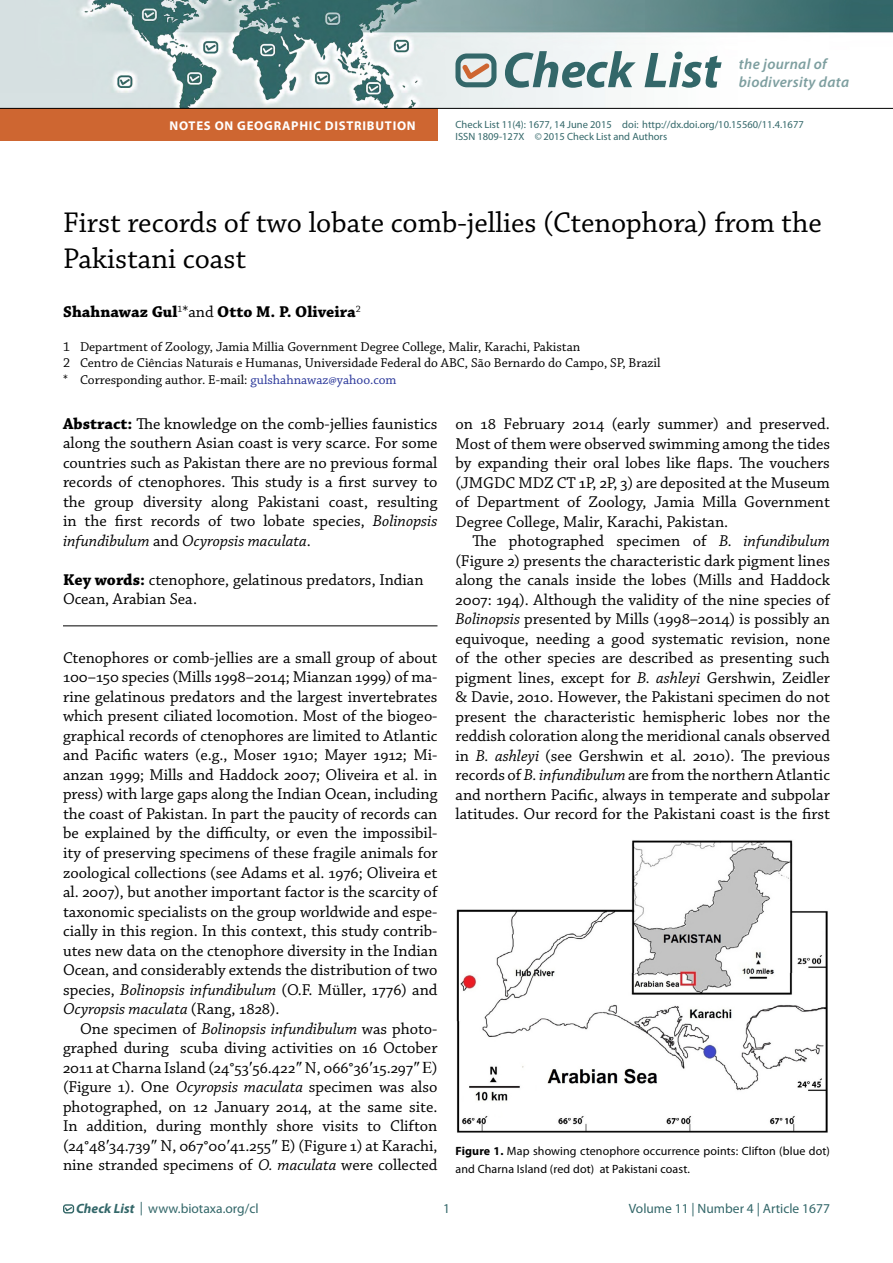
<style>
.page{position:relative;width:893px;height:1263px;background:#fff}
.page>*{position:absolute;margin:0;border:0;box-sizing:border-box;transform-origin:0 0}
.t1{font:italic 700 50.7px "Myriad Pro";color:#336769}
.Title{font:30px/36px "Chaparral Pro";color:#000}
.Body{font:16.5px/19.5px "Chaparral Pro";color:#000;text-align:justify}
.Body_First_paragra{font:16.5px/19.5px "Chaparral Pro";color:#000;text-align:justify}
.Abstract{font:16.5px/19.5px "Chaparral Pro";color:#000;text-align:justify}
.Keywords{font:16.5px/19.5px "Chaparral Pro";color:#000}
.Authors{font:700 16.5px "Chaparral Pro";color:#000}
.t2{font:italic 600 15px/18px "Myriad Pro";letter-spacing:.02em;color:#7e9fa0}
.Affiliations{font:13.5px "Chaparral Pro";color:#000}
.t3{font:13.5px "Myriad Pro";color:#336769}
.t4{font:700 12.75px "Myriad Pro";letter-spacing:.06em;color:#fff}
.Captions{font:12px/18px "Myriad Pro";letter-spacing:.01em;color:#000}
.t5{font:10.5px "Myriad Pro";color:#336769}
.s1{font-weight:400}
.s2{color:#293699}
.s3{font-weight:700}
.s4{font-style:italic}
.s5{font-family:"Times New Roman"}
.s6{font-weight:700;font-style:italic}
</style>
<div class="page">
<div style="left:63px;top:1204px;width:11px;height:9px;border:1px solid #336767;border-radius:2px"></div>
<svg style="left:64px;top:1206px;width:9px;height:6px"></svg>
<img style="left:0;top:0;width:893px;height:108px">
<svg style="left:455px;top:53px;width:41px;height:34px"></svg>
<hr style="left:63px;top:626px;width:374px;height:1px;background:#000">
<img style="left:456px;top:840px;width:372px;height:293px">
<div style="left:0;top:109px;width:437px;height:32px;background:#ce6631"></div>
<hr style="left:0;top:108px;width:893px;height:1px;background:#000">
<p class="t4" style="left:170px;top:117px;width:248px">NOTES ON GEOGRAPHIC DISTRIBUTION</p>
<p class="t1" style="left:502px;top:37px;width:220px">Check List</p>
<p class="t2" style="left:739px;top:55px;width:112px">the journal of biodiversity data</p>
<p class="t5" style="left:455px;top:118px;width:350px">Check List 11(4): 1677, 14 June 2015 doi: http://dx.doi.org/10.15560/11.4.1677</p>
<p class="t5" style="left:455px;top:130px;width:213px">ISSN 1809-127X ©2015 Check List and Authors</p>
<p class="Title" style="left:63px;top:206px;width:760px">First records of two lobate comb-jellies (Ctenophora) from the<br>Pakistani coast</p>
<p class="Authors" style="left:63px;top:302px;width:299px">Shahnawaz Gul<sup>1</sup><span class="s1">*and</span> Otto M. P. Oliveira<sup>2</sup></p>
<p class="Affiliations" style="left:63px;top:339px;width:519px">1 Department of Zoology, Jamia Millia Government Degree College, Malir, Karachi, Pakistan</p>
<p class="Affiliations" style="left:63px;top:356px;width:599px">2 Centro de Ciências Naturais e Humanas, Universidade Federal do ABC, São Bernardo do Campo, SP, Brazil</p>
<p class="Affiliations" style="left:63px;top:372px;width:335px">* Corresponding author. E-mail: <span class="s2">gulshahnawaz@yahoo.com</span></p>
<p class="Abstract" style="left:63px;top:415px;width:376px"><span class="s3">Abstract:</span> The knowledge on the comb-jellies faunistics along the southern Asian coast is very scarce. For some countries such as Pakistan there are no previous formal records of ctenophores. This study is a first survey to the group diversity along Pakistani coast, resulting in the first records of two lobate species, <span class="s4">Bolinopsis infundibulum</span> and <span class="s4">Ocyropsis maculata</span>.</p>
<p class="Keywords" style="left:63px;top:571px;width:362px"><span class="s3">Key words:</span> ctenophore, gelatinous predators, Indian<br>Ocean, Arabian Sea.</p>
<p class="Body" style="left:455px;top:415px;width:376px">on 18 February 2014 (early summer) and preserved.<br>Most of them were observed swimming among the tides by expanding their oral lobes like flaps. The vouchers (JMGDC MDZ CT 1P, 2P, 3) are deposited at the Museum of Department of Zoology, Jamia Milla Government Degree College, Malir, Karachi, Pakistan.</p>
<p class="Body" style="left:455px;top:532px;width:376px;text-indent:17px">The photographed specimen of <span class="s4">B. infundibulum </span>(Figure 2) presents the characteristic dark pigment lines along the canals inside the lobes (Mills and Haddock 2007: 194). Although the validity of the nine species of <span class="s4">Bolinopsis</span> presented by Mills (1998–2014) is possibly an equivoque, needing a good systematic revision, none of the other species are described as presenting such pigment lines, except for <span class="s4">B. ashleyi</span> Gershwin, Zeidler &amp; Davie, 2010. However, the Pakistani specimen do not present the characteristic hemispheric lobes nor the reddish coloration along the meridional canals observed in <span class="s4">B. ashleyi</span> (see Gershwin et al. 2010). The previous records of <span class="s4">B. infundibulum</span> are from the northern Atlantic and northern Pacific, always in temperate and subpolar latitudes. Our record for the Pakistani coast is the first</p>
<p class="Body_First_paragra" style="left:63px;top:649px;width:376px">Ctenophores or comb-jellies are a small group of about 100–150 species (Mills 1998–2014; Mianzan 1999) of ma&shy;rine gelatinous predators and the largest invertebrates which present ciliated locomotion. Most of the biogeo&shy;graphical records of ctenophores are limited to Atlantic and Pacific waters (e.g., Moser 1910; Mayer 1912; Mi&shy;anzan 1999; Mills and Haddock 2007; Oliveira et al. in press) with large gaps along the Indian Ocean, including the coast of Pakistan. In part the paucity of records can be explained by the difficulty, or even the impossibil&shy;ity of preserving specimens of these fragile animals for zoological collections (see Adams et al. 1976; Oliveira et al. 2007), but another important factor is the scarcity of taxonomic specialists on the group worldwide and espe&shy;cially in this region. In this context, this study contrib&shy;utes new data on the ctenophore diversity in the Indian Ocean, and considerably extends the distribution of two species, <span class="s4">Bolinopsis infundibulum</span> (O.F. Müller, 1776) and <span class="s4">Ocyropsis maculata</span> (Rang, 1828).</p>
<p class="Body" style="left:63px;top:1019px;width:376px;text-indent:17px">One specimen of <span class="s4">Bolinopsis infundibulum</span> was photo&shy;graphed during scuba diving activities on 16 October 2011 at Charna Island (24°53<span class="s5">′</span>56.422<span class="s5">″</span> N, 066°36<span class="s5">′</span>15.297<span class="s5">″ E</span>) (Figure 1). One <span class="s4">Ocyropsis maculata</span> specimen was also photographed, on 12 January 2014, at the same site.<br>In addition, during monthly shore visits to Clifton (24°48<span class="s5">′</span>34.739<span class="s5">″</span> N, 067°00<span class="s5">′</span>41.255<span class="s5">″</span> E) (Figure 1) at Karachi, nine stranded specimens of <span class="s4">O. maculata</span> were collected</p>
<p class="Captions" style="left:455px;top:1142px;width:376px"><span class="s3">Figure 1.</span> Map showing ctenophore occurrence points: Clifton (blue dot) and Charna Island (red dot) at Pakistani coast.</p>
<p class="t3" style="left:76px;top:1200px;width:184px"><span class="s6">Check List</span> | www.biotaxa.org/cl</p>
<p class="t3" style="left:443px;top:1200px;width:8px">1</p>
<p class="t3" style="left:629px;top:1200px;width:203px">Volume 11 | Number 4 | Article 1677</p>
</div>
